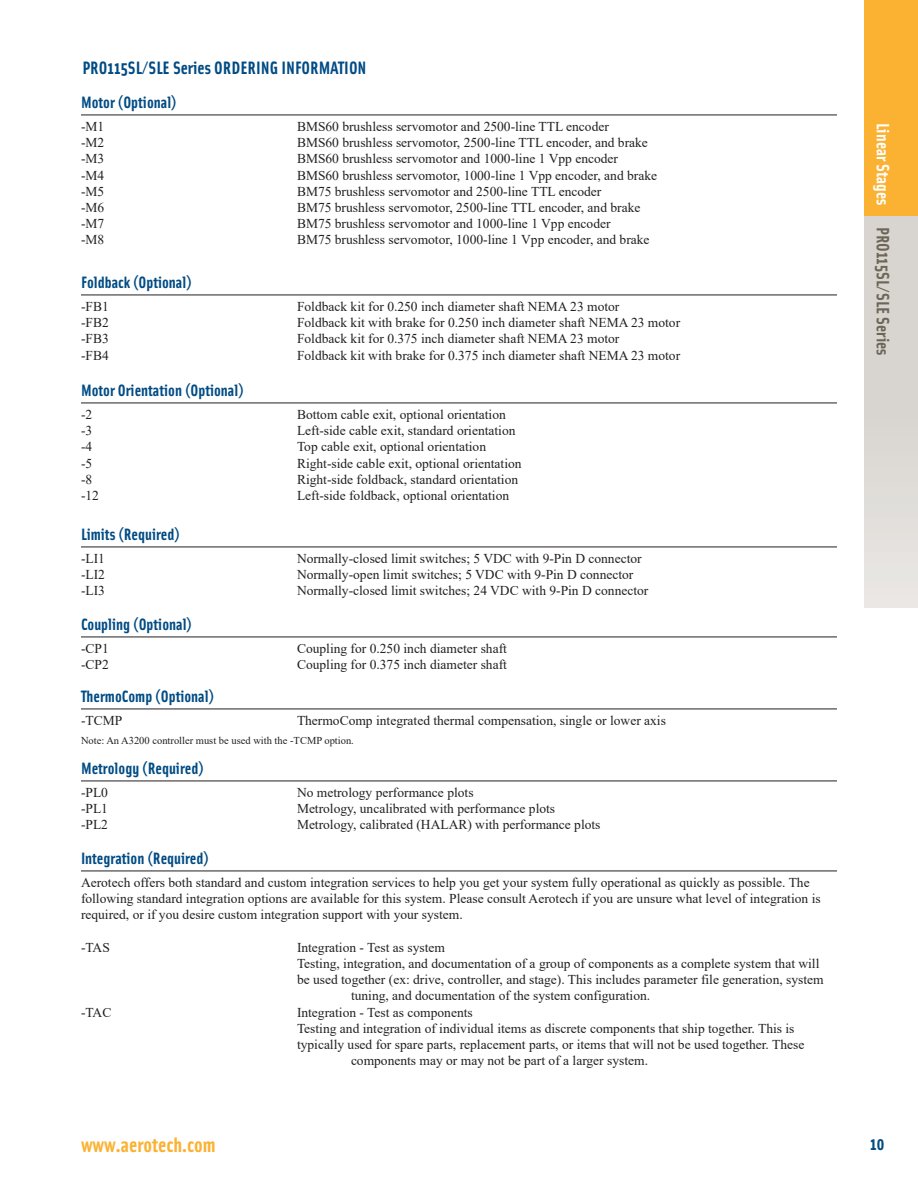
<style>
.page{position:relative;width:918px;height:1188px;background:#fff}
.page>*{position:absolute;margin:0;border:0;box-sizing:border-box;transform-origin:0 0}
.t1{font:700 21px "Solex OT";color:#fbb131}
.Page_Headers{font:700 18px "Solex OT";color:#004b84}
.t2{font:700 18px "Solex OT";color:#6d6658}
.Ordering_Info_Bold{font:700 16.5px "Solex OT";color:#004b84}
.Ordering_Info_Text{font:13.5px/16.2px "Times New Roman";color:#231f20}
.Ordering_Info_Notes{font:10.5px "Times New Roman";color:#231f20}
.s1{color:#fff}
</style>
<div class="page">
<div style="left:864px;top:216px;width:54px;height:391px;background:linear-gradient(to bottom,#d3cfc9,#e6e3e0)"></div>
<div style="left:864px;top:0;width:54px;height:216px;background:#fbb131"></div>
<hr style="left:81px;top:115px;width:756px;height:1px;background:#231f20">
<hr style="left:81px;top:295px;width:756px;height:1px;background:#231f20">
<hr style="left:81px;top:403px;width:756px;height:1px;background:#231f20">
<hr style="left:81px;top:547px;width:756px;height:1px;background:#231f20">
<hr style="left:81px;top:637px;width:756px;height:1px;background:#231f20">
<hr style="left:81px;top:709px;width:756px;height:1px;background:#231f20">
<hr style="left:81px;top:781px;width:756px;height:1px;background:#231f20">
<hr style="left:81px;top:871px;width:756px;height:1px;background:#231f20">
<p class="Page_Headers" style="left:82px;top:56px;width:286px">PRO115SL/SLE Series ORDERING INFORMATION</p>
<p class="Ordering_Info_Bold" style="left:81px;top:92px;width:97px">Motor (Optional)</p>
<p class="Ordering_Info_Text" style="left:81px;top:118px;width:25px">-M1</p>
<p class="Ordering_Info_Text" style="left:297px;top:118px;width:313px">BMS60 brushless servomotor and 2500-line TTL encoder</p>
<p class="Ordering_Info_Text" style="left:81px;top:134px;width:25px">-M2</p>
<p class="Ordering_Info_Text" style="left:297px;top:134px;width:352px">BMS60 brushless servomotor, 2500-line TTL encoder, and brake</p>
<p class="Ordering_Info_Text" style="left:81px;top:150px;width:25px">-M3</p>
<p class="Ordering_Info_Text" style="left:297px;top:150px;width:323px">BMS60 brushless servomotor and 1000-line 1 Vpp encoder</p>
<p class="Ordering_Info_Text" style="left:81px;top:167px;width:25px">-M4</p>
<p class="Ordering_Info_Text" style="left:297px;top:167px;width:362px">BMS60 brushless servomotor, 1000-line 1 Vpp encoder, and brake</p>
<p class="Ordering_Info_Text" style="left:81px;top:183px;width:25px">-M5</p>
<p class="Ordering_Info_Text" style="left:297px;top:183px;width:306px">BM75 brushless servomotor and 2500-line TTL encoder</p>
<p class="Ordering_Info_Text" style="left:81px;top:199px;width:25px">-M6</p>
<p class="Ordering_Info_Text" style="left:297px;top:199px;width:345px">BM75 brushless servomotor, 2500-line TTL encoder, and brake</p>
<p class="Ordering_Info_Text" style="left:81px;top:215px;width:25px">-M7</p>
<p class="Ordering_Info_Text" style="left:297px;top:215px;width:315px">BM75 brushless servomotor and 1000-line 1 Vpp encoder</p>
<p class="Ordering_Info_Text" style="left:81px;top:231px;width:25px">-M8</p>
<p class="Ordering_Info_Text" style="left:297px;top:231px;width:354px">BM75 brushless servomotor, 1000-line 1 Vpp encoder, and brake</p>
<p class="Ordering_Info_Bold" style="left:81px;top:272px;width:112px">Foldback (Optional)</p>
<p class="Ordering_Info_Text" style="left:81px;top:298px;width:29px">-FB1</p>
<p class="Ordering_Info_Text" style="left:297px;top:298px;width:324px">Foldback kit for 0.250 inch diameter shaft NEMA 23 motor</p>
<p class="Ordering_Info_Text" style="left:81px;top:314px;width:29px">-FB2</p>
<p class="Ordering_Info_Text" style="left:297px;top:314px;width:385px">Foldback kit with brake for 0.250 inch diameter shaft NEMA 23 motor</p>
<p class="Ordering_Info_Text" style="left:81px;top:330px;width:29px">-FB3</p>
<p class="Ordering_Info_Text" style="left:297px;top:330px;width:324px">Foldback kit for 0.375 inch diameter shaft NEMA 23 motor</p>
<p class="Ordering_Info_Text" style="left:81px;top:347px;width:29px">-FB4</p>
<p class="Ordering_Info_Text" style="left:297px;top:347px;width:385px">Foldback kit with brake for 0.375 inch diameter shaft NEMA 23 motor</p>
<p class="Ordering_Info_Bold" style="left:81px;top:380px;width:164px">Motor Orientation (Optional)</p>
<p class="Ordering_Info_Text" style="left:81px;top:406px;width:13px">-2</p>
<p class="Ordering_Info_Text" style="left:297px;top:406px;width:210px">Bottom cable exit, optional orientation</p>
<p class="Ordering_Info_Text" style="left:81px;top:422px;width:13px">-3</p>
<p class="Ordering_Info_Text" style="left:297px;top:422px;width:220px">Left-side cable exit, standard orientation</p>
<p class="Ordering_Info_Text" style="left:81px;top:438px;width:13px">-4</p>
<p class="Ordering_Info_Text" style="left:297px;top:438px;width:191px">Top cable exit, optional orientation</p>
<p class="Ordering_Info_Text" style="left:81px;top:455px;width:13px">-5</p>
<p class="Ordering_Info_Text" style="left:297px;top:455px;width:226px">Right-side cable exit, optional orientation</p>
<p class="Ordering_Info_Text" style="left:81px;top:471px;width:13px">-8</p>
<p class="Ordering_Info_Text" style="left:297px;top:471px;width:223px">Right-side foldback, standard orientation</p>
<p class="Ordering_Info_Text" style="left:81px;top:487px;width:19px">-12</p>
<p class="Ordering_Info_Text" style="left:297px;top:487px;width:214px">Left-side foldback, optional orientation</p>
<p class="Ordering_Info_Bold" style="left:81px;top:524px;width:100px">Limits (Required)</p>
<p class="Ordering_Info_Text" style="left:81px;top:550px;width:25px">-LI1</p>
<p class="Ordering_Info_Text" style="left:297px;top:550px;width:346px">Normally-closed limit switches; 5 VDC with 9-Pin D connector</p>
<p class="Ordering_Info_Text" style="left:81px;top:566px;width:25px">-LI2</p>
<p class="Ordering_Info_Text" style="left:297px;top:566px;width:338px">Normally-open limit switches; 5 VDC with 9-Pin D connector</p>
<p class="Ordering_Info_Text" style="left:81px;top:582px;width:25px">-LI3</p>
<p class="Ordering_Info_Text" style="left:297px;top:582px;width:353px">Normally-closed limit switches; 24 VDC with 9-Pin D connector</p>
<p class="Ordering_Info_Bold" style="left:81px;top:614px;width:113px">Coupling (Optional)</p>
<p class="Ordering_Info_Text" style="left:81px;top:640px;width:29px">-CP1</p>
<p class="Ordering_Info_Text" style="left:297px;top:640px;width:211px">Coupling for 0.250 inch diameter shaft</p>
<p class="Ordering_Info_Text" style="left:81px;top:656px;width:29px">-CP2</p>
<p class="Ordering_Info_Text" style="left:297px;top:656px;width:211px">Coupling for 0.375 inch diameter shaft</p>
<p class="Ordering_Info_Bold" style="left:81px;top:686px;width:135px">ThermoComp (Optional)</p>
<p class="Ordering_Info_Text" style="left:81px;top:712px;width:43px">-TCMP</p>
<p class="Ordering_Info_Text" style="left:297px;top:712px;width:370px">ThermoComp integrated thermal compensation, single or lower axis</p>
<p class="Ordering_Info_Notes" style="left:81px;top:733px;width:274px">Note: An A3200 controller must be used with the -TCMP option.</p>
<p class="Ordering_Info_Bold" style="left:81px;top:758px;width:124px">Metrology (Required)</p>
<p class="Ordering_Info_Text" style="left:81px;top:784px;width:28px">-PL0</p>
<p class="Ordering_Info_Text" style="left:297px;top:784px;width:178px">No metrology performance plots</p>
<p class="Ordering_Info_Text" style="left:81px;top:800px;width:28px">-PL1</p>
<p class="Ordering_Info_Text" style="left:297px;top:800px;width:260px">Metrology, uncalibrated with performance plots</p>
<p class="Ordering_Info_Text" style="left:81px;top:816px;width:28px">-PL2</p>
<p class="Ordering_Info_Text" style="left:297px;top:816px;width:305px">Metrology, calibrated (HALAR) with performance plots</p>
<p class="Ordering_Info_Bold" style="left:81px;top:848px;width:129px">Integration (Required)</p>
<p class="Ordering_Info_Text" style="left:81px;top:874px;width:741px">Aerotech offers both standard and custom integration services to help you get your system fully operational as quickly as possible. The following standard integration options are available for this system. Please consult Aerotech if you are unsure what level of integration is required, or if you desire custom integration support with your system.</p>
<p class="Ordering_Info_Text" style="left:81px;top:939px;width:30px">-TAS</p>
<p class="Ordering_Info_Text" style="left:297px;top:939px;width:150px">Integration - Test as system</p>
<p class="Ordering_Info_Text" style="left:297px;top:955px;width:524px">Testing, integration, and documentation of a group of components as a complete system that will</p>
<p class="Ordering_Info_Text" style="left:297px;top:971px;width:528px">be used together (ex: drive, controller, and stage). This includes parameter file generation, system</p>
<p class="Ordering_Info_Text" style="left:351px;top:987px;width:301px">tuning, and documentation of the system configuration.</p>
<p class="Ordering_Info_Text" style="left:81px;top:1004px;width:32px">-TAC</p>
<p class="Ordering_Info_Text" style="left:297px;top:1004px;width:177px">Integration - Test as components</p>
<p class="Ordering_Info_Text" style="left:297px;top:1020px;width:499px">Testing and integration of individual items as discrete components that ship together. This is</p>
<p class="Ordering_Info_Text" style="left:297px;top:1036px;width:509px">typically used for spare parts, replacement parts, or items that will not be used together. These</p>
<p class="Ordering_Info_Text" style="left:351px;top:1052px;width:299px">components may or may not be part of a larger system.</p>
<h2 class="t2" style="left:895px;top:123px;width:234px;rotate:90deg"><span class="s1">Linear Stages</span> PRO115SL/SLE Series</h2>
<h1 class="t1" style="left:81px;top:1131px;width:136px">www.aerotech.com</h1>
<h2 class="Page_Headers" style="left:870px;top:1132px;width:16px">10</h2>
</div>
